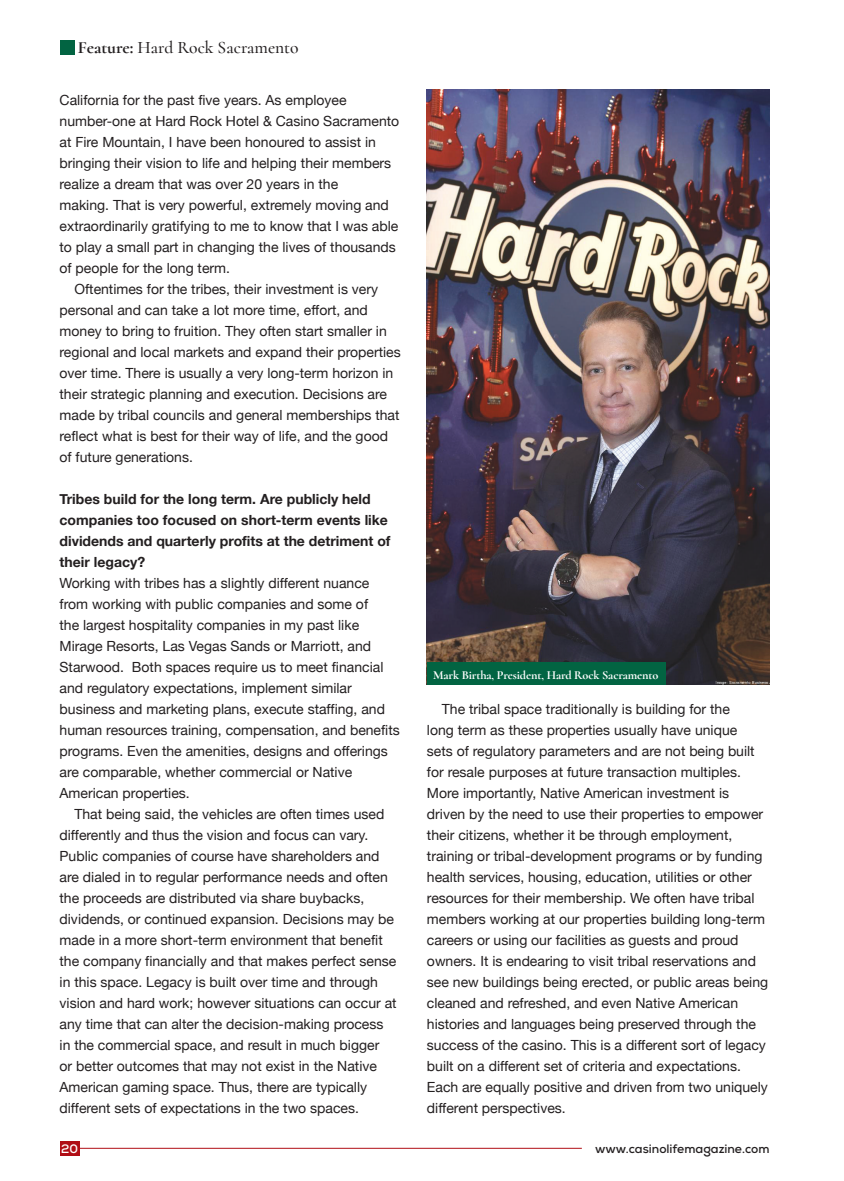
<style>
.page{position:relative;width:844px;height:1181px;background:#fff}
.page>*{position:absolute;margin:0;border:0;box-sizing:border-box;transform-origin:0 0}
.NormalCL{font:500 17.5px "Cormorant";color:#231f20}
.Normal_CL{font:14px/21px "Helvetica Neue";color:#231f20}
.Normal_CL-2{font:700 14px/21px "Helvetica Neue";color:#231f20}
.sub_header_CL{font:700 12.25px "Cormorant";letter-spacing:-.01em;color:#fff}
.t1{font:700 12.25px "Nexa";color:#231f20}
.t2{font:700 12.25px "Nexa";color:#fff}
.s1{font-weight:700}
</style>
<div class="page">
<div style="left:60px;top:40px;width:14px;height:15px;background:#026442"></div>
<hr style="left:74px;top:1148px;width:507px;height:1px;background:#b00d15">
<div style="left:60px;top:1141px;width:19px;height:15px;background:#b00d15"></div>
<img style="left:427px;top:89px;width:342px;height:596px">
<div style="left:427px;top:662px;width:238px;height:23px;background:#026442"></div>
<p class="NormalCL" style="left:78px;top:36px;width:222px"><span class="s1">Feature:</span> Hard Rock Sacramento</p>
<p class="Normal_CL" style="left:60px;top:90px;width:341px">California for the past five years. As employee number-one at Hard Rock Hotel &amp; Casino Sacramento at Fire Mountain, I have been honoured to assist in bringing their vision to life and helping their members realize a dream that was over 20 years in the<br>making. That is very powerful, extremely moving and extraordinarily gratifying to me to know that I was able to play a small part in changing the lives of thousands of people for the long term.</p>
<p class="Normal_CL" style="left:60px;top:279px;width:342px;text-indent:15px">Oftentimes for the tribes, their investment is very personal and can take a lot more time, effort, and money to bring to fruition. They often start smaller in regional and local markets and expand their properties over time. There is usually a very long-term horizon in their strategic planning and execution. Decisions are made by tribal councils and general memberships that reflect what is best for their way of life, and the good of future generations.</p>
<p class="Normal_CL-2" style="left:60px;top:489px;width:332px">Tribes build for the long term. Are publicly held companies too focused on short-term events like dividends and quarterly profits at the detriment of their legacy?</p>
<p class="Normal_CL" style="left:60px;top:573px;width:342px">Working with tribes has a slightly different nuance from working with public companies and some of<br>the largest hospitality companies in my past like Mirage Resorts, Las Vegas Sands or Marriott, and Starwood. Both spaces require us to meet financial and regulatory expectations, implement similar business and marketing plans, execute staffing, and human resources training, compensation, and benefits programs. Even the amenities, designs and offerings are comparable, whether commercial or Native American properties.</p>
<p class="Normal_CL" style="left:60px;top:804px;width:338px;text-indent:15px">That being said, the vehicles are often times used differently and thus the vision and focus can vary.<br>Public companies of course have shareholders and are dialed in to regular performance needs and often the proceeds are distributed via share buybacks, dividends, or continued expansion. Decisions may be made in a more short-term environment that benefit the company financially and that makes perfect sense in this space. Legacy is built over time and through vision and hard work; however situations can occur at any time that can alter the decision-making process in the commercial space, and result in much bigger<br>or better outcomes that may not exist in the Native American gaming space. Thus, there are typically different sets of expectations in the two spaces.</p>
<p class="sub_header_CL" style="left:433px;top:667px;width:227px">Mark Birtha, President, Hard Rock Sacramento</p>
<p class="Normal_CL" style="left:427px;top:699px;width:342px;text-indent:15px">The tribal space traditionally is building for the<br>long term as these properties usually have unique<br>sets of regulatory parameters and are not being built for resale purposes at future transaction multiples.<br>More importantly, Native American investment is driven by the need to use their properties to empower their citizens, whether it be through employment, training or tribal-development programs or by funding health services, housing, education, utilities or other resources for their membership. We often have tribal members working at our properties building long-term careers or using our facilities as guests and proud owners. It is endearing to visit tribal reservations and see new buildings being erected, or public areas being cleaned and refreshed, and even Native American histories and languages being preserved through the success of the casino. This is a different sort of legacy built on a different set of criteria and expectations.<br>Each are equally positive and driven from two uniquely different perspectives.</p>
<p class="t2" style="left:61px;top:1141px;width:18px">20</p>
<p class="t1" style="left:595px;top:1141px;width:176px">www.casinolifemagazine.com</p>
</div>
